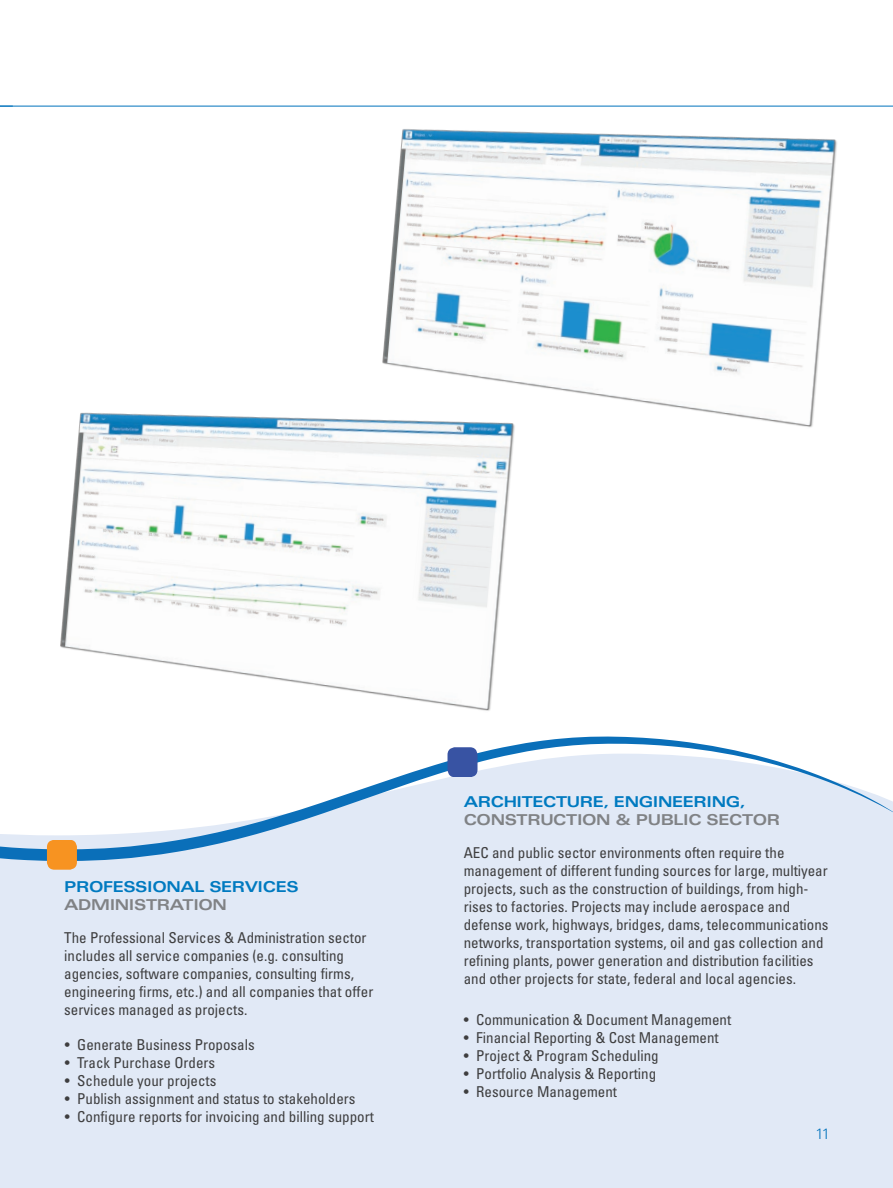
<style>
.page{position:relative;width:893px;height:1188px;background:#fff}
.page>*{position:absolute;margin:0;border:0;box-sizing:border-box;transform-origin:0 0}
.Title_Tech_Bold_Blue{font:condensed 15px/18px "Univers";color:#3e3e3f}
.Title_Tech_Bold_Blue-2{font:700 expanded 15px/18px "Univers";letter-spacing:-.025em;color:#007ac0}
.t1{font:300 15px "Univers";color:#0072bc}
.s1{color:#808285}
</style>
<div class="page">
<hr style="left:0;top:106px;width:893px;height:1px;background:#0072bc">
<div style="left:0;top:885px;width:893px;height:303px;background:#e1e9f6"></div>
<svg style="left:0;top:737px;width:893px;height:148px;fill:#e1e9f6"></svg>
<svg style="left:47px;top:840px;width:30px;height:30px"></svg>
<svg style="left:447px;top:747px;width:30px;height:30px"></svg>
<img style="left:269px;top:105px;width:572px;height:323px">
<img style="left:60px;top:378px;width:459px;height:333px">
<p class="Title_Tech_Bold_Blue-2" style="left:64px;top:877px;width:236px">PROFESSIONAL SERVICES<br><span class="s1">ADMINISTRATION</span></p>
<p class="Title_Tech_Bold_Blue" style="left:64px;top:928px;width:311px">The Professional Services &amp; Administration sector includes all service companies (e.g. consulting agencies, software companies, consulting firms, engineering firms, etc.) and all companies that offer services managed as projects.</p>
<p class="Title_Tech_Bold_Blue" style="left:65px;top:1035px;width:191px">• Generate Business Proposals</p>
<p class="Title_Tech_Bold_Blue" style="left:65px;top:1053px;width:152px">• Track Purchase Orders</p>
<p class="Title_Tech_Bold_Blue" style="left:65px;top:1071px;width:153px">• Schedule your projects</p>
<p class="Title_Tech_Bold_Blue" style="left:65px;top:1089px;width:292px">• Publish assignment and status to stakeholders</p>
<p class="Title_Tech_Bold_Blue" style="left:65px;top:1107px;width:311px">• Configure reports for invoicing and billing support</p>
<p class="Title_Tech_Bold_Blue-2" style="left:464px;top:793px;width:318px">ARCHITECTURE, ENGINEERING,<br><span class="s1">CONSTRUCTION &amp; PUBLIC SECTOR</span></p>
<p class="Title_Tech_Bold_Blue" style="left:464px;top:844px;width:366px">AEC and public sector environments often require the management of different funding sources for large, multiyear projects, such as the construction of buildings, from high&shy;rises to factories. Projects may include aerospace and defense work, highways, bridges, dams, telecommunications networks, transportation systems, oil and gas collection and refining plants, power generation and distribution facilities and other projects for state, federal and local agencies.</p>
<p class="Title_Tech_Bold_Blue" style="left:464px;top:1011px;width:269px">• Communication &amp; Document Management</p>
<p class="Title_Tech_Bold_Blue" style="left:464px;top:1029px;width:256px">• Financial Reporting &amp; Cost Management</p>
<p class="Title_Tech_Bold_Blue" style="left:464px;top:1047px;width:196px">• Project &amp; Program Scheduling</p>
<p class="Title_Tech_Bold_Blue" style="left:464px;top:1065px;width:194px">• Portfolio Analysis &amp; Reporting</p>
<p class="Title_Tech_Bold_Blue" style="left:464px;top:1083px;width:155px">• Resource Management</p>
<p class="t1" style="left:815px;top:1124px;width:16px">11</p>
</div>
